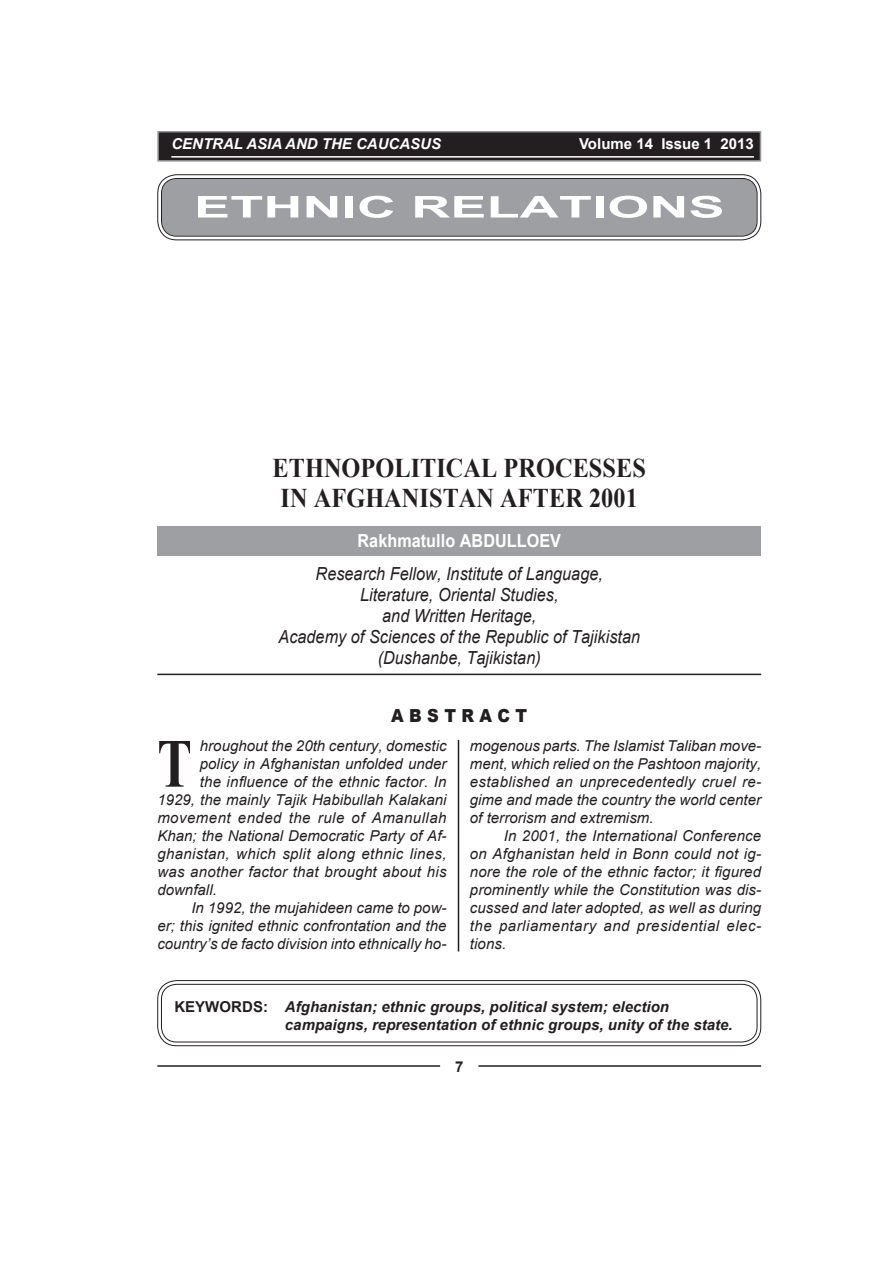
<style>
.page{position:relative;width:893px;height:1263px;background:#fff}
.page>*{position:absolute;margin:0;border:0;box-sizing:border-box;transform-origin:0 0}
.буквица{font:700 69px "Times New Roman";color:#231f20;scale:.75 1}
.рубрика{font:700 30px "Arial";letter-spacing:.005em;color:#fff;scale:1.8 1}
.заголовок{font:700 27px/30px "Times New Roman";color:#231f20;text-align:center;scale:.9 1}
.автор_1{font:italic 18px/21px "Arial";letter-spacing:.005em;color:#231f20;text-align:center;scale:.9 1}
.автор{font:700 18px "Arial";letter-spacing:.005em;color:#fff;scale:.9 1}
.заголовок_-_резюме{font:900 18px "Arial";letter-spacing:.335em;color:#231f20;scale:.9 1}
.резюме{font:italic 15px/18px "Arial";letter-spacing:.005em;color:#231f20;text-align:justify}
.ключ_-_слова{font:italic 700 15px/18px "Arial";letter-spacing:.005em;color:#231f20}
.резюме-2{font:italic 15px "Arial";letter-spacing:.025em;color:#231f20}
.резюме-3{font:italic 15px "Arial";letter-spacing:.03em;color:#231f20}
.t1{font:italic 700 15px "Arial";color:#fff}
.t2{font:700 15px "Arial";color:#fff}
.t3{font:700 15px "Arial";color:#231f20}
.s1{font-style:normal}
</style>
<div class="page">
<hr style="left:157px;top:1065px;width:283px;height:2px;background:#231f20">
<hr style="left:478px;top:1065px;width:283px;height:2px;background:#231f20">
<div style="left:158px;top:132px;width:602px;height:29px;background:#231f20"></div>
<div style="left:157px;top:131px;width:604px;height:31px;border:2px solid #939598"></div>
<hr style="left:171px;top:156px;width:583px;height:2px;background:#fff">
<div style="left:157px;top:526px;width:604px;height:30px;background:#9d9fa2"></div>
<div style="left:160px;top:177px;width:599px;height:61px;background:#9d9fa2;border-radius:17px"></div>
<div style="left:157px;top:174px;width:604px;height:66px;border:4px solid #fff;border-radius:17px"></div>
<div style="left:157px;top:174px;width:604px;height:66px;border:1px solid #231f20;border-radius:19px"></div>
<div style="left:161px;top:178px;width:596px;height:58px;border:1px solid #231f20;border-radius:15px"></div>
<hr style="left:157px;top:674px;width:604px;height:1px;background:#231f20">
<div style="left:157px;top:980px;width:604px;height:66px;border:4px solid #fff;border-radius:17px"></div>
<div style="left:157px;top:980px;width:604px;height:66px;border:1px solid #231f20;border-radius:19px"></div>
<div style="left:161px;top:984px;width:596px;height:58px;border:1px solid #231f20;border-radius:15px"></div>
<hr style="left:458px;top:740px;width:1px;height:211px;background:#231f20">
<p class="t1" style="left:171px;top:134px;width:271px">CENTRAL ASIA AND THE CAUCASUS</p>
<p class="t2" style="left:579px;top:134px;width:176px">Volume 14 Issue 1 2013</p>
<p class="рубрика" style="left:194px;top:187px;width:296px">ETHNIC RELATIONS</p>
<p class="заголовок" style="left:273px;top:453px;width:416px">ETHNOPOLITICAL PROCESSES<br>IN AFGHANISTAN AFTER 2001</p>
<p class="автор" style="left:358px;top:528px;width:228px">Rakhmatullo ABDULLOEV</p>
<p class="автор_1" style="left:278px;top:564px;width:403px">Research Fellow, Institute of Language, Literature, Oriental Studies,<br>and Written Heritage,<br>Academy of Sciences of the Republic of Tajikistan (Dushanbe, Tajikistan)</p>
<p class="заголовок_-_резюме" style="left:391px;top:702px;width:153px">ABSTRACT</p>
<p class="буквица" style="left:157px;top:716px;width:48px">T</p>
<p class="резюме" style="left:200px;top:737px;width:248px">hroughout the 20th century, domestic</p>
<p class="резюме" style="left:200px;top:755px;width:248px">policy in Afghanistan unfolded under</p>
<p class="резюме" style="left:200px;top:773px;width:248px">the influence of the ethnic factor. In</p>
<p class="резюме" style="left:157px;top:791px;width:291px">1929, the mainly Tajik Habibullah Kalakani</p>
<p class="резюме-3" style="left:157px;top:808px;width:291px">movement ended the rule of Amanullah</p>
<p class="резюме" style="left:157px;top:827px;width:291px">Khan; the National Democratic Party of Af-</p>
<p class="резюме-2" style="left:157px;top:844px;width:291px">ghanistan, which split along ethnic lines,</p>
<p class="резюме" style="left:157px;top:863px;width:291px">was another factor that brought about his</p>
<p class="резюме" style="left:157px;top:881px;width:61px">downfall.</p>
<p class="резюме" style="left:157px;top:899px;width:291px;text-indent:34px">In 1992, the mujahideen came to pow&shy;er; this ignited ethnic confrontation and the country’s de facto division into ethnically ho-</p>
<p class="резюме" style="left:470px;top:737px;width:293px">mogenous parts. The Islamist Taliban move&shy;ment, which relied on the Pashtoon majority, established an unprecedentedly cruel re&shy;gime and made the country the world center of terrorism and extremism.</p>
<p class="резюме" style="left:470px;top:827px;width:293px;text-indent:34px">In 2001, the International Conference on Afghanistan held in Bonn could not ig&shy;nore the role of the ethnic factor; it figured prominently while the Constitution was dis&shy;cussed and later adopted, as well as during the parliamentary and presidential elec&shy;tions.</p>
<p class="ключ_-_слова" style="left:285px;top:998px;width:449px;text-indent:-111px"><span class="s1">KEYWORDS:</span> Afghanistan; ethnic groups, political system; election campaigns, representation of ethnic groups, unity of the state.</p>
<p class="t3" style="left:455px;top:1057px;width:10px">7</p>
</div>
